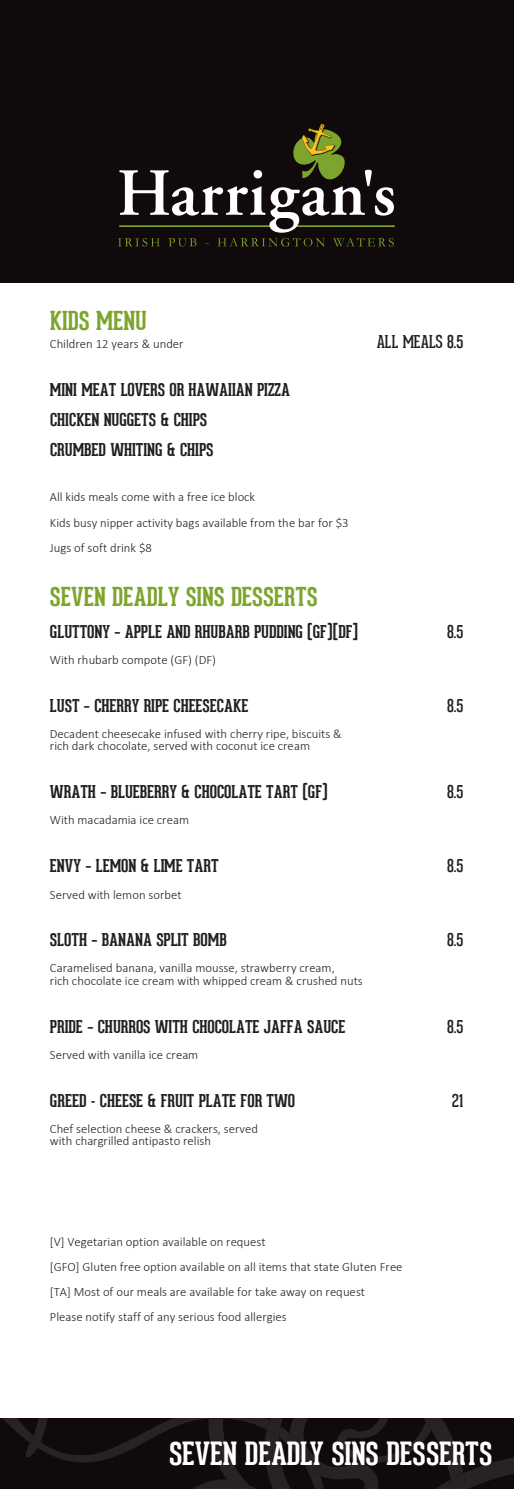
<style>
.page{position:relative;width:514px;height:1489px;background:#fff}
.page>*{position:absolute;margin:0;border:0;box-sizing:border-box;transform-origin:0 0}
.t1{font:700 31.25px "Geared Slab";color:#fff}
.t2{font:700 25.5px "Geared Slab";color:#7da52e}
.t3{font:700 17.25px/30px "Geared Slab";color:#231f20}
.t4{font:17.25px "Geared Slab";letter-spacing:-.005em;color:#231f20}
.t5{font:300 12.75px/25.2px "Calibri";color:#231f20}
</style>
<div class="page">
<div style="left:0;top:0;width:514px;height:283px;background:#110a0c"></div>
<svg style="left:118px;top:124px;width:276px;height:122px"></svg>
<svg style="left:0;top:1418px;width:208px;height:70px;fill:#110a0c"></svg>
<svg style="left:208px;top:1418px;width:306px;height:70px"></svg>
<svg style="left:25px;top:1418px;width:24px;height:39px"></svg>
<p class="t2" style="left:50px;top:304px;width:98px">KIDS MENU</p>
<p class="t5" style="left:50px;top:331px;width:135px">Children 12 years &amp; under</p>
<p class="t4" style="left:377px;top:331px;width:88px">ALL MEALS 8.5</p>
<p class="t3" style="left:50px;top:375px;width:242px">MINI MEAT LOVERS OR HAWAIIAN PIZZA<br>CHICKEN NUGGETS &amp; CHIPS<br>CRUMBED WHITING &amp; CHIPS</p>
<p class="t5" style="left:50px;top:484px;width:300px">All kids meals come with a free ice block<br>Kids busy nipper activity bags available from the bar for $3<br>Jugs of soft drink $8</p>
<p class="t2" style="left:50px;top:581px;width:269px">SEVEN DEADLY SINS DESSERTS</p>
<p class="t3" style="left:50px;top:616px;width:310px">GLUTTONY – APPLE AND RHUBARB PUDDING (GF)[DF]</p>
<p class="t4" style="left:447px;top:621px;width:18px">8.5</p>
<p class="t5" style="left:50px;top:647px;width:168px">With rhubarb compote (GF) (DF)</p>
<p class="t3" style="left:50px;top:690px;width:200px">LUST – CHERRY RIPE CHEESECAKE</p>
<p class="t4" style="left:447px;top:695px;width:18px">8.5</p>
<p class="t5" style="left:50px;top:727px;width:293px;line-height:12.4px">Decadent cheesecake infused with cherry ripe, biscuits &amp; rich dark chocolate, served with coconut ice cream</p>
<p class="t3" style="left:50px;top:777px;width:279px">WRATH – BLUEBERRY &amp; CHOCOLATE TART (GF)</p>
<p class="t4" style="left:447px;top:781px;width:18px">8.5</p>
<p class="t5" style="left:50px;top:807px;width:141px">With macadamia ice cream</p>
<p class="t3" style="left:50px;top:850px;width:170px">ENVY – LEMON &amp; LIME TART</p>
<p class="t4" style="left:447px;top:855px;width:18px">8.5</p>
<p class="t5" style="left:50px;top:881px;width:133px">Served with lemon sorbet</p>
<p class="t3" style="left:50px;top:924px;width:178px">SLOTH – BANANA SPLIT BOMB</p>
<p class="t4" style="left:447px;top:929px;width:18px">8.5</p>
<p class="t5" style="left:50px;top:961px;width:314px;line-height:12.4px">Caramelised banana, vanilla mousse, strawberry cream,<br>rich chocolate ice cream with whipped cream &amp; crushed nuts</p>
<p class="t3" style="left:50px;top:1011px;width:297px">PRIDE – CHURROS WITH CHOCOLATE JAFFA SAUCE</p>
<p class="t4" style="left:447px;top:1015px;width:18px">8.5</p>
<p class="t5" style="left:50px;top:1041px;width:150px">Served with vanilla ice cream</p>
<p class="t3" style="left:50px;top:1085px;width:247px">GREED - CHEESE &amp; FRUIT PLATE FOR TWO</p>
<p class="t4" style="left:452px;top:1089px;width:13px">21</p>
<p class="t5" style="left:50px;top:1122px;width:209px;line-height:12.4px">Chef selection cheese &amp; crackers, served with chargrilled antipasto relish</p>
<p class="t5" style="left:50px;top:1228px;width:354px">[V] Vegetarian option available on request<br>[GFO] Gluten free option available on all items that state Gluten Free [TA] Most of our meals are available for take away on request<br>Please notify staff of any serious food allergies</p>
<p class="t1" style="left:169px;top:1434px;width:325px">SEVEN DEADLY SINS DESSERTS</p>
</div>
